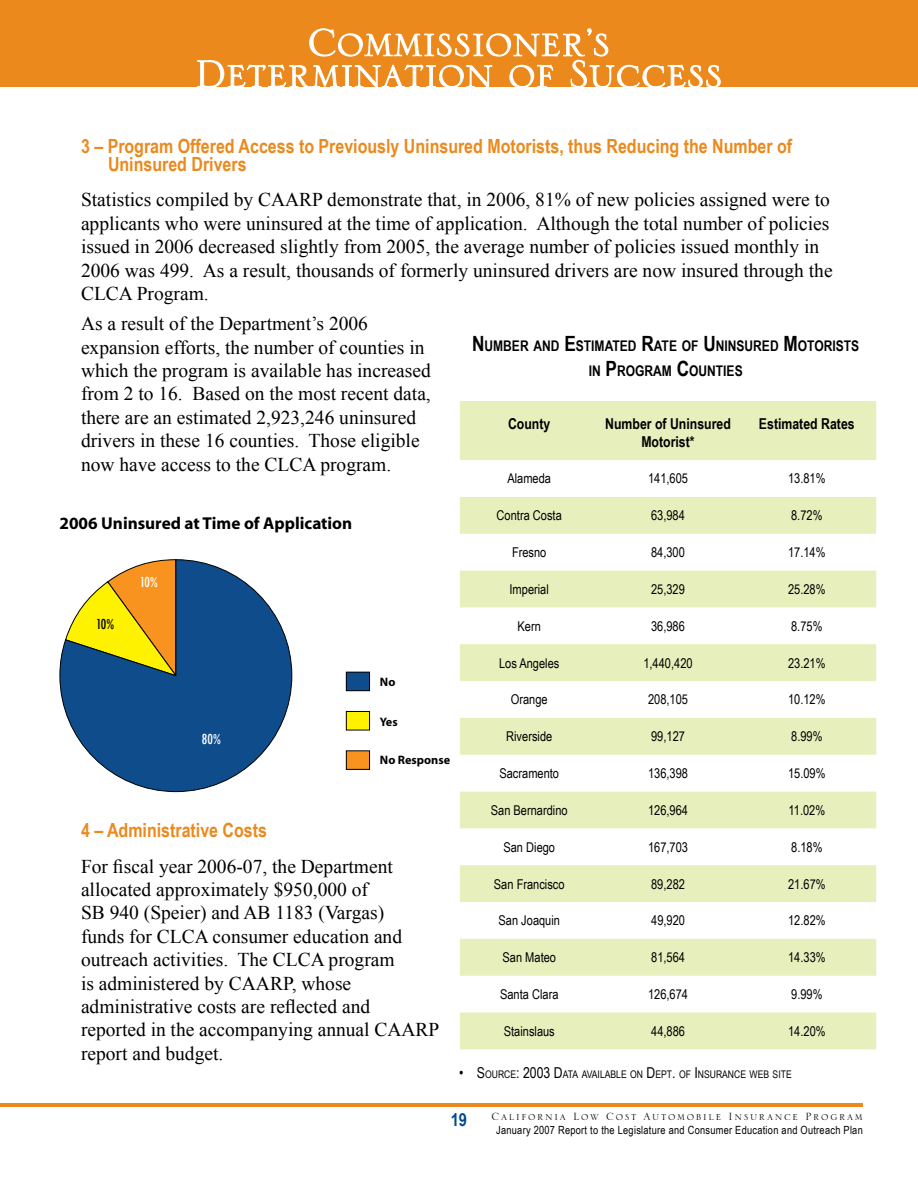
<style>
.page{position:relative;width:918px;height:1188px;background:#fff}
.page>*{position:absolute;margin:0;border:0;box-sizing:border-box;transform-origin:0 0}
.t1{font:51px "Serlio LT Std";color:#fff}
.t2{font:19.5px/23.4px "Times New Roman";color:#000}
.t3{font:700 19.5px/18px "Arial Narrow";color:#ec891d}
.t4{font:700 18px "Arial Narrow";color:#004b8d}
.t5{font:700 17.25px "Myriad";color:#000}
.t6{font:700 15px/18px "Arial Narrow";color:#000;text-align:center}
.t7{font:700 14.7px/25.2px "Arial Narrow";color:#000;text-align:center}
.t8{font:13.8px "Serlio LT Std";letter-spacing:.12em;color:#000}
.t9{font:13.5px "Arial Narrow";color:#000}
.t10{font:500 condensed 13.35px "Futura";color:#fff}
.t11{font:500 condensed 13.35px "Futura";color:#000}
.t12{font:700 12.3px "Myriad";color:#000}
.t13{font:11.25px "Arial Narrow";letter-spacing:.025em;color:#000}
.t14{font:10.5px "Arial Narrow";color:#000}
.s1{font-size:21px}
.s2{font-size:15px}
</style>
<div class="page">
<div style="left:0;top:0;width:918px;height:87px;background:#ec891d"></div>
<hr style="left:0;top:1103px;width:863px;height:4px;background:#ec891d">
<div style="left:346px;top:672px;width:24px;height:19px;background:#0e4c8c"></div>
<div style="left:346px;top:672px;width:24px;height:19px;border:1px solid #000"></div>
<div style="left:346px;top:711px;width:24px;height:19px;background:#fff200"></div>
<div style="left:346px;top:711px;width:24px;height:19px;border:1px solid #000"></div>
<div style="left:346px;top:751px;width:24px;height:18px;background:#f7931e"></div>
<div style="left:346px;top:751px;width:24px;height:19px;border:1px solid #000"></div>
<svg style="left:59px;top:559px;width:233px;height:233px"></svg>
<svg style="left:197px;top:28px;width:524px;height:59px"></svg>
<svg style="left:460px;top:401px;width:416px;height:648px;fill:#e7efbc"></svg>
<h1 class="t1" style="left:307px;top:18px;width:305px">Commissioner’s</h1>
<h1 class="t1" style="left:195px;top:49px;width:529px">Determination of Success</h1>
<p class="t3" style="left:108px;top:137px;width:686px;text-indent:-27px">3 – Program Offered Access to Previously Uninsured Motorists, thus Reducing the Number of<br>Uninsured Drivers</p>
<p class="t2" style="left:81px;top:188px;width:753px">Statistics compiled by CAARP demonstrate that, in 2006, 81% of new policies assigned were to applicants who were uninsured at the time of application. Although the total number of policies issued in 2006 decreased slightly from 2005, the average number of policies issued monthly in 2006 was 499. As a result, thousands of formerly uninsured drivers are now insured through the CLCA Program.</p>
<p class="t2" style="left:81px;top:312px;width:351px">As a result of the Department’s 2006 expansion efforts, the number of counties in which the program is available has increased from 2 to 16. Based on the most recent data, there are an estimated 2,923,246 uninsured drivers in these 16 counties. Those eligible now have access to the CLCA program.</p>
<p class="t7" style="left:472px;top:333px;width:389px"><span class="s1">N</span> UMBER AND <span class="s1">E</span>STIMATED <span class="s1">R</span>ATE OF <span class="s1">U</span> NINSURED <span class="s1">M</span>OTORISTS<br>IN <span class="s1">P</span>ROGRAM <span class="s1">C</span>OUNTIES</p>
<p class="t6" style="left:508px;top:414px;width:44px">County</p>
<p class="t6" style="left:605px;top:414px;width:127px">Number of Uninsured<br>Motorist*</p>
<p class="t6" style="left:759px;top:414px;width:97px">Estimated Rates</p>
<p class="t9" style="left:507px;top:471px;width:45px">Alameda</p>
<p class="t9" style="left:648px;top:471px;width:42px">141,605</p>
<p class="t9" style="left:788px;top:471px;width:39px">13.81%</p>
<p class="t9" style="left:497px;top:508px;width:67px">Contra Costa</p>
<p class="t9" style="left:651px;top:508px;width:35px">63,984</p>
<p class="t9" style="left:791px;top:508px;width:33px">8.72%</p>
<p class="t9" style="left:512px;top:545px;width:36px">Fresno</p>
<p class="t9" style="left:651px;top:545px;width:35px">84,300</p>
<p class="t9" style="left:788px;top:545px;width:39px">17.14%</p>
<p class="t9" style="left:510px;top:581px;width:41px">Imperial</p>
<p class="t9" style="left:651px;top:581px;width:35px">25,329</p>
<p class="t9" style="left:788px;top:581px;width:39px">25.28%</p>
<p class="t9" style="left:518px;top:618px;width:25px">Kern</p>
<p class="t9" style="left:651px;top:618px;width:35px">36,986</p>
<p class="t9" style="left:791px;top:618px;width:33px">8.75%</p>
<p class="t9" style="left:499px;top:655px;width:62px">Los Angeles</p>
<p class="t9" style="left:643px;top:655px;width:51px">1,440,420</p>
<p class="t9" style="left:788px;top:655px;width:39px">23.21%</p>
<p class="t9" style="left:511px;top:692px;width:38px">Orange</p>
<p class="t9" style="left:648px;top:692px;width:42px">208,105</p>
<p class="t9" style="left:788px;top:692px;width:39px">10.12%</p>
<p class="t9" style="left:506px;top:729px;width:48px">Riverside</p>
<p class="t9" style="left:651px;top:729px;width:35px">99,127</p>
<p class="t9" style="left:791px;top:729px;width:33px">8.99%</p>
<p class="t9" style="left:499px;top:766px;width:61px">Sacramento</p>
<p class="t9" style="left:648px;top:766px;width:42px">136,398</p>
<p class="t9" style="left:788px;top:766px;width:39px">15.09%</p>
<p class="t9" style="left:491px;top:802px;width:78px">San Bernardino</p>
<p class="t9" style="left:648px;top:802px;width:42px">126,964</p>
<p class="t9" style="left:789px;top:802px;width:38px">11.02%</p>
<p class="t9" style="left:503px;top:839px;width:53px">San Diego</p>
<p class="t9" style="left:648px;top:839px;width:42px">167,703</p>
<p class="t9" style="left:791px;top:839px;width:33px">8.18%</p>
<p class="t9" style="left:494px;top:876px;width:72px">San Francisco</p>
<p class="t9" style="left:651px;top:876px;width:35px">89,282</p>
<p class="t9" style="left:788px;top:876px;width:39px">21.67%</p>
<p class="t9" style="left:499px;top:913px;width:63px">San Joaquin</p>
<p class="t9" style="left:651px;top:913px;width:35px">49,920</p>
<p class="t9" style="left:788px;top:913px;width:39px">12.82%</p>
<p class="t9" style="left:503px;top:950px;width:55px">San Mateo</p>
<p class="t9" style="left:651px;top:950px;width:35px">81,564</p>
<p class="t9" style="left:788px;top:950px;width:39px">14.33%</p>
<p class="t9" style="left:500px;top:987px;width:60px">Santa Clara</p>
<p class="t9" style="left:648px;top:987px;width:42px">126,674</p>
<p class="t9" style="left:791px;top:987px;width:33px">9.99%</p>
<p class="t9" style="left:504px;top:1023px;width:53px">Stainslaus</p>
<p class="t9" style="left:651px;top:1023px;width:35px">44,886</p>
<p class="t9" style="left:788px;top:1023px;width:39px">14.20%</p>
<p class="t5" style="left:60px;top:515px;width:294px">2006 Uninsured at Time of Application</p>
<p class="t10" style="left:140px;top:573px;width:20px">10%</p>
<p class="t11" style="left:96px;top:615px;width:20px">10%</p>
<p class="t12" style="left:380px;top:675px;width:17px">No</p>
<p class="t12" style="left:380px;top:716px;width:19px">Yes</p>
<p class="t12" style="left:380px;top:753px;width:72px">No Response</p>
<p class="t10" style="left:202px;top:731px;width:20px">80%</p>
<p class="t3" style="left:81px;top:821px;width:188px">4 – Administrative Costs</p>
<p class="t2" style="left:81px;top:854px;width:360px">For fiscal year 2006-07, the Department allocated approximately $950,000 of<br>SB 940 (Speier) and AB 1183 (Vargas)<br>funds for CLCA consumer education and outreach activities. The CLCA program<br>is administered by CAARP, whose administrative costs are reflected and reported in the accompanying annual CAARP report and budget.</p>
<p class="t14" style="left:459px;top:1069px;width:334px"><span class="s2">• S</span>OURCE<span class="s2">: 2003 D</span>ATA AVAILABLE ON <span class="s2">D</span>EPT<span class="s2">.</span> OF <span class="s2">I</span> NSURANCE WEB SITE</p>
<p class="t4" style="left:451px;top:1109px;width:18px">19</p>
<p class="t8" style="left:492px;top:1110px;width:373px">California Low Cost Automobile Insurance Program</p>
<p class="t13" style="left:496px;top:1124px;width:368px">January 2007 Report to the Legislature and Consumer Education and Outreach Plan</p>
</div>
